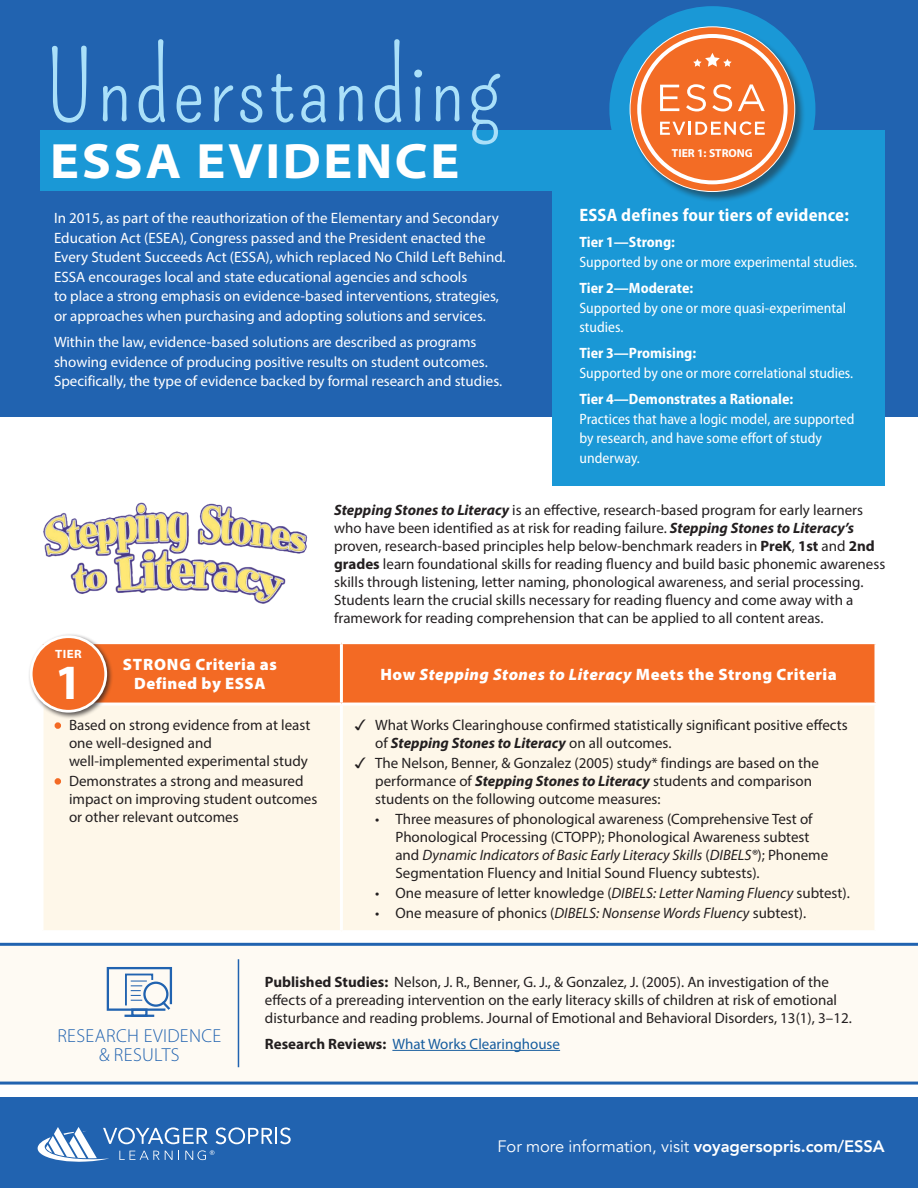
<style>
.page{position:relative;width:918px;height:1188px;background:#fff}
.page>*{position:absolute;margin:0;border:0;box-sizing:border-box;transform-origin:0 0}
.t1{font:96px "Pompiere";letter-spacing:.03em;color:#aae0f9}
.t2{font:700 semi-expanded 49.95px "Myriad Pro";letter-spacing:.05em;color:#fff}
.t3{font:700 49.5px "Myriad Pro";color:#fff}
.t4{font:300 18.9px/18.9px "Myriad Pro";letter-spacing:.02em;color:#2163b0;text-align:center}
.t5{font:700 semi-condensed 18px "Myriad Pro";letter-spacing:.01em;color:#fff}
.t6{font:900 16.5px/19.8px "Myriad Pro";letter-spacing:.03em;color:#fff;text-align:center}
.t7{font:16.5px "Avenir";letter-spacing:-.005em;color:#fff}
.t8{font:15px/18px "Myriad Pro";color:#231f20}
.t9{font:15px/19.5px "Myriad Pro";color:#fff}
.t10{font:semi-condensed 15px/19.5px "Myriad Pro";color:#fff}
.t11{font:700 semi-condensed 15px "Myriad Pro";color:#fff}
.t12{font:15px "Myriad Pro";color:#175d9e}
.t13{font:700 semi-expanded 12px "Myriad Pro";color:#fff}
.t14{font:700 11.7px "Myriad Pro";color:#fff}
.s1{font-weight:700;font-style:italic}
.s2{font-weight:700}
.s3{font-style:italic}
.s4{font-size:16.5px;color:#f36a24}
.s5{font-weight:700;color:#231f20}
.s6{font-weight:800}
</style>
<div class="page">
<div style="left:114px;top:644px;width:760px;height:59px;background:#f36a24"></div>
<div style="left:44px;top:706px;width:830px;height:224px;background:#fef7e9"></div>
<hr style="left:340px;top:644px;width:3px;height:59px;background:#fff">
<svg style="left:874px;top:644px;width:2px;height:59px"></svg>
<hr style="left:340px;top:706px;width:3px;height:224px;background:#fff">
<div style="left:55px;top:722px;width:6px;height:7px;border:3px solid #f36a24;border-radius:50%"></div>
<div style="left:55px;top:778px;width:6px;height:7px;border:3px solid #f36a24;border-radius:50%"></div>
<div style="left:0;top:1097px;width:918px;height:91px;background:#2163b0"></div>
<svg style="left:37px;top:1127px;width:254px;height:35px"></svg>
<img style="left:43px;top:502px;width:265px;height:102px">
<div style="left:0;top:943px;width:918px;height:142px;background:#fefaf3"></div>
<div style="left:131px;top:1008px;width:17px;height:9px;border:2px solid #2163b0"></div>
<hr style="left:125px;top:1015px;width:29px;height:2px;background:#2163b0">
<svg style="left:106px;top:966px;width:67px;height:46px"></svg>
<hr style="left:392px;top:1050px;width:168px;height:1px;background:#175d9e">
<hr style="left:238px;top:959px;width:1px;height:108px;background:#2163b0">
<div style="left:28px;top:633px;width:86px;height:86px;background:#231f20;opacity:.75"></div>
<div style="left:31px;top:637px;width:75px;height:74px;background:#f36a24;border-radius:50%"></div>
<div style="left:30px;top:635px;width:77px;height:78px;border:3px solid #fff;border-radius:50%"></div>
<div style="left:0;top:0;width:918px;height:417px;background:#2163b0"></div>
<div style="left:40px;top:130px;width:533px;height:61px;background:#1a98d6"></div>
<div style="left:609px;top:6px;width:206px;height:206px;background:#1a98d6;border-radius:50%"></div>
<div style="left:552px;top:130px;width:333px;height:356px;background:#1a98d6"></div>
<div style="left:630px;top:27px;width:176px;height:176px;background:#231f20;opacity:.5"></div>
<svg style="left:630px;top:27px;width:165px;height:165px"></svg>
<svg style="left:637px;top:34px;width:151px;height:150px;background:#dd8659"></svg>
<svg style="left:355px;top:719px;width:11px;height:11px"></svg>
<svg style="left:355px;top:757px;width:11px;height:11px"></svg>
<h1 class="t1" style="left:45px;top:32px;width:456px">Understanding</h1>
<h2 class="t2" style="left:50px;top:133px;width:411px">ESSA EVIDENCE</h2>
<p class="t9" style="left:54px;top:208px;width:453px">In 2015, as part of the reauthorization of the Elementary and Secondary Education Act (ESEA), Congress passed and the President enacted the Every Student Succeeds Act (ESSA), which replaced No Child Left Behind.<br>ESSA encourages local and state educational agencies and schools<br>to place a strong emphasis on evidence-based interventions, strategies, or approaches when purchasing and adopting solutions and services.</p>
<p class="t9" style="left:54px;top:332px;width:450px">Within the law, evidence-based solutions are described as programs showing evidence of producing positive results on student outcomes.<br>Specifically, the type of evidence backed by formal research and studies.</p>
<p class="t14" style="left:672px;top:146px;width:82px">TIER 1: STRONG</p>
<p class="t5" style="left:580px;top:205px;width:271px">ESSA defines four tiers of evidence:</p>
<p class="t11" style="left:580px;top:234px;width:97px">Tier 1—Strong:</p>
<p class="t10" style="left:580px;top:253px;width:279px">Supported by one or more experimental studies.</p>
<p class="t11" style="left:580px;top:280px;width:115px">Tier 2—Moderate:</p>
<p class="t10" style="left:580px;top:298px;width:268px">Supported by one or more quasi-experimental studies.</p>
<p class="t11" style="left:580px;top:345px;width:118px">Tier 3—Promising:</p>
<p class="t10" style="left:580px;top:364px;width:275px">Supported by one or more correlational studies.</p>
<p class="t11" style="left:580px;top:391px;width:215px">Tier 4—Demonstrates a Rationale:</p>
<p class="t10" style="left:580px;top:409px;width:276px">Practices that have a logic model, are supported by research, and have some effort of study underway.</p>
<p class="t8" style="left:334px;top:501px;width:553px"><span class="s1">Stepping Stones to Literacy</span> is an effective, research-based program for early learners who have been identified as at risk for reading failure. <span class="s1">Stepping Stones to Literacy’s </span>proven, research-based principles help below-benchmark readers in <span class="s2">PreK</span>, <span class="s2">1st</span> and <span class="s2">2nd grades</span> learn foundational skills for reading fluency and build basic phonemic awareness skills through listening, letter naming, phonological awareness, and serial processing.<br>Students learn the crucial skills necessary for reading fluency and come away with a framework for reading comprehension that can be applied to all content areas.</p>
<p class="t13" style="left:55px;top:648px;width:28px">TIER</p>
<h3 class="t3" style="left:55px;top:650px;width:29px">1</h3>
<p class="t6" style="left:123px;top:654px;width:155px">STRONG Criteria as<br>Defined by ESSA</p>
<p class="t6" style="left:381px;top:664px;width:458px">How <span class="s3">Stepping Stones to Literacy</span> Meets the Strong Criteria</p>
<p class="t8" style="left:69px;top:716px;width:243px;text-indent:-14px"><span class="s4">•</span> Based on strong evidence from at least one well-designed and well-implemented experimental study</p>
<p class="t8" style="left:69px;top:771px;width:250px;text-indent:-14px"><span class="s4">•</span> Demonstrates a strong and measured impact on improving student outcomes or other relevant outcomes</p>
<p class="t8" style="left:375px;top:715px;width:474px">What Works Clearinghouse confirmed statistically significant positive effects of <span class="s1">Stepping Stones to Literacy</span> on all outcomes.</p>
<p class="t8" style="left:375px;top:753px;width:445px">The Nelson, Benner, &amp; Gonzalez (2005) study* findings are based on the performance of <span class="s1">Stepping Stones to Literacy</span> students and comparison students on the following outcome measures:</p>
<p class="t8" style="left:395px;top:810px;width:434px;text-indent:-20px">• Three measures of phonological awareness (Comprehensive Test of Phonological Processing (CTOPP); Phonological Awareness subtest and <span class="s3">Dynamic Indicators of Basic Early Literacy Skills</span> (<span class="s3">DIBELS®</span>); Phoneme Segmentation Fluency and Initial Sound Fluency subtests).</p>
<p class="t8" style="left:375px;top:884px;width:476px">• One measure of letter knowledge (<span class="s3">DIBELS: Letter Naming Fluency</span> subtest).</p>
<p class="t8" style="left:375px;top:904px;width:433px">• One measure of phonics (<span class="s3">DIBELS: Nonsense Words Fluency</span> subtest).</p>
<p class="t4" style="left:57px;top:1027px;width:165px">RESEARCH EVIDENCE &amp; RESULTS</p>
<p class="t8" style="left:265px;top:972px;width:588px"><span class="s2">Published Studies:</span> Nelson, J. R., Benner, G. J., &amp; Gonzalez, J. (2005). An investigation of the effects of a prereading intervention on the early literacy skills of children at risk of emotional disturbance and reading problems. Journal of Emotional and Behavioral Disorders, 13(1), 3–12.</p>
<p class="t12" style="left:265px;top:1035px;width:297px"><span class="s5">Research Reviews:</span> What Works Clearinghouse</p>
<p class="t7" style="left:498px;top:1136px;width:389px">For more information, visit <span class="s6">voyagersopris.com/ESSA</span></p>
</div>
